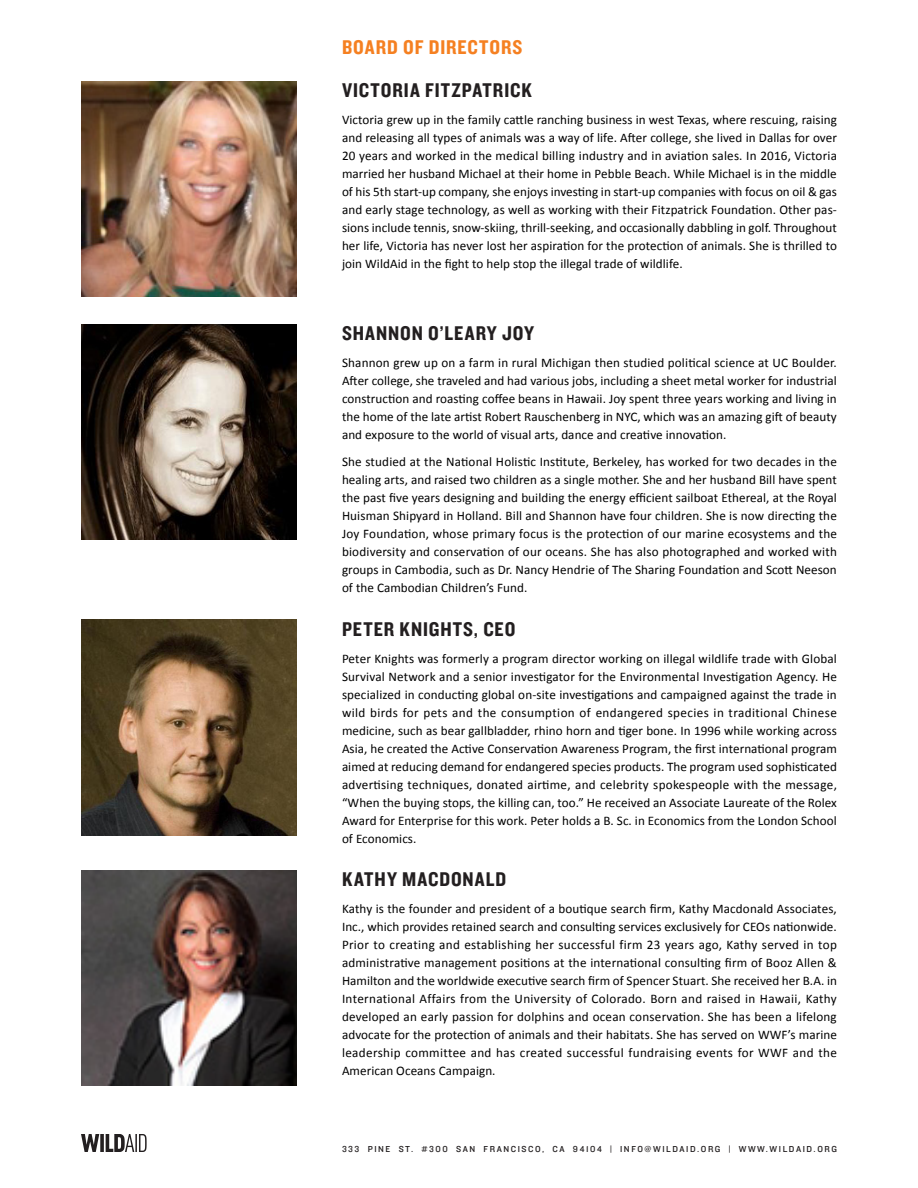
<style>
.page{position:relative;width:918px;height:1188px;background:#fff}
.page>*{position:absolute;margin:0;border:0;box-sizing:border-box;transform-origin:0 0}
.SubHeader_01{font:20.7px "Knockout 50 Welterweight";letter-spacing:.05em;color:#231f20}
.SubHeader_01-2{font:20.7px "Knockout 50 Welterweight";letter-spacing:.045em;color:#f58021}
.Body_1{font:13.2px/18px "Calibri";letter-spacing:.005em;color:#000001;text-align:justify}
.t1{font:9px "Knockout 31 Junior Middlewt";letter-spacing:.175em;color:#231f20}
</style>
<div class="page">
<svg style="left:81px;top:1134px;width:18px;height:18px"></svg>
<svg style="left:100px;top:1134px;width:4px;height:18px"></svg>
<svg style="left:106px;top:1134px;width:41px;height:18px"></svg>
<img style="left:81px;top:81px;width:216px;height:216px">
<img style="left:81px;top:324px;width:216px;height:216px">
<img style="left:81px;top:620px;width:216px;height:216px">
<img style="left:81px;top:870px;width:216px;height:216px">
<p class="SubHeader_01-2" style="left:342px;top:33px;width:182px">BOARD OF DIRECTORS</p>
<p class="SubHeader_01" style="left:342px;top:77px;width:191px">VICTORIA FITZPATRICK</p>
<p class="Body_1" style="left:342px;top:110px;width:497px">Victoria grew up in the family cattle ranching business in west Texas, where rescuing, raising and releasing all types of animals was a way of life. After college, she lived in Dallas for over 20 years and worked in the medical billing industry and in aviation sales. In 2016, Victoria married her husband Michael at their home in Pebble Beach. While Michael is in the middle of his 5th start-up company, she enjoys investing in start-up companies with focus on oil &amp; gas and early stage technology, as well as working with their Fitzpatrick Foundation. Other pas&shy;sions include tennis, snow-skiing, thrill-seeking, and occasionally dabbling in golf. Throughout her life, Victoria has never lost her aspiration for the protection of animals. She is thrilled to join WildAid in the fight to help stop the illegal trade of wildlife.</p>
<p class="SubHeader_01" style="left:342px;top:320px;width:194px">SHANNON O’LEARY JOY</p>
<p class="Body_1" style="left:342px;top:353px;width:496px">Shannon grew up on a farm in rural Michigan then studied political science at UC Boulder.<br>After college, she traveled and had various jobs, including a sheet metal worker for industrial construction and roasting coffee beans in Hawaii. Joy spent three years working and living in the home of the late artist Robert Rauschenberg in NYC, which was an amazing gift of beauty and exposure to the world of visual arts, dance and creative innovation.</p>
<p class="Body_1" style="left:342px;top:452px;width:496px">She studied at the National Holistic Institute, Berkeley, has worked for two decades in the healing arts, and raised two children as a single mother. She and her husband Bill have spent the past five years designing and building the energy efficient sailboat Ethereal, at the Royal Huisman Shipyard in Holland. Bill and Shannon have four children. She is now directing the Joy Foundation, whose primary focus is the protection of our marine ecosystems and the biodiversity and conservation of our oceans. She has also photographed and worked with groups in Cambodia, such as Dr. Nancy Hendrie of The Sharing Foundation and Scott Neeson of the Cambodian Children’s Fund.</p>
<p class="SubHeader_01" style="left:342px;top:615px;width:175px">PETER KNIGHTS, CEO</p>
<p class="Body_1" style="left:342px;top:649px;width:497px">Peter Knights was formerly a program director working on illegal wildlife trade with Global Survival Network and a senior investigator for the Environmental Investigation Agency. He specialized in conducting global on-site investigations and campaigned against the trade in wild birds for pets and the consumption of endangered species in traditional Chinese medicine, such as bear gallbladder, rhino horn and tiger bone. In 1996 while working across Asia, he created the Active Conservation Awareness Program, the first international program aimed at reducing demand for endangered species products. The program used sophisticated advertising techniques, donated airtime, and celebrity spokespeople with the message, “When the buying stops, the killing can, too.” He received an Associate Laureate of the Rolex Award for Enterprise for this work. Peter holds a B. Sc. in Economics from the London School of Economics.</p>
<p class="SubHeader_01" style="left:342px;top:866px;width:166px">KATHY MACDONALD</p>
<p class="Body_1" style="left:342px;top:899px;width:497px">Kathy is the founder and president of a boutique search firm, Kathy Macdonald Associates, Inc., which provides retained search and consulting services exclusively for CEOs nationwide.<br>Prior to creating and establishing her successful firm 23 years ago, Kathy served in top administrative management positions at the international consulting firm of Booz Allen &amp; Hamilton and the worldwide executive search firm of Spencer Stuart. She received her B.A. in International Affairs from the University of Colorado. Born and raised in Hawaii, Kathy developed an early passion for dolphins and ocean conservation. She has been a lifelong advocate for the protection of animals and their habitats. She has served on WWF’s marine leadership committee and has created successful fundraising events for WWF and the American Oceans Campaign.</p>
<p class="t1" style="left:342px;top:1143px;width:496px">333 PINE ST. #300 SAN FRANCISCO, CA 94104 | INFO@WILDAID.ORG | WWW.WILDAID.ORG</p>
</div>
